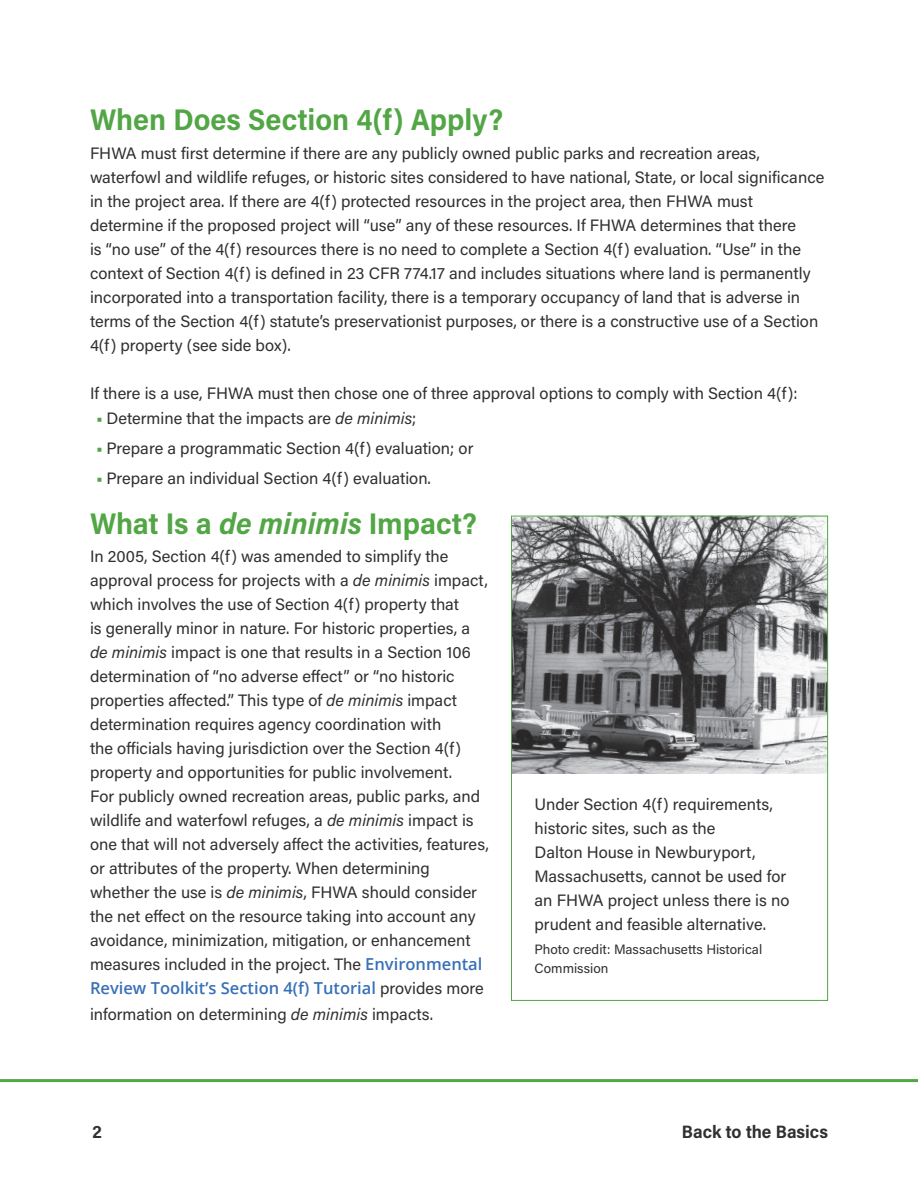
<style>
.page{position:relative;width:918px;height:1188px;background:#fff}
.page>*{position:absolute;margin:0;border:0;box-sizing:border-box;transform-origin:0 0}
.t1{font:30px "Acumin Variable Concept";letter-spacing:.025em;color:#52a645}
.t2{font:18px "Acumin Variable Concept";letter-spacing:.025em;color:#312f30}
.t3{font:16.5px/24px "Acumin Variable Concept";letter-spacing:.02em;color:#312f30}
.t4{font:600 16.5px "Open Sans";color:#3870b7}
.t5{font:13.5px/19.5px "Acumin Variable Concept";letter-spacing:.02em;color:#312f30}
.s1{color:#52a645}
.s2{font-family:"Open Sans";font-weight:600;color:#3870b7}
.s3{font-family:"Acumin Variable Concept";font-weight:400;color:#312f30}
</style>
<div class="page">
<hr style="left:0;top:1079px;width:918px;height:3px;background:#52a645">
<img style="left:513px;top:518px;width:313px;height:256px">
<div style="left:511px;top:516px;width:317px;height:485px;border:1px solid #52a645"></div>
<h1 class="t1" style="left:90px;top:99px;width:414px">When Does Section 4(f) Apply?</h1>
<p class="t3" style="left:90px;top:140px;width:736px">FHWA must first determine if there are any publicly owned public parks and recreation areas, waterfowl and wildlife refuges, or historic sites considered to have national, State, or local significance in the project area. If there are 4(f) protected resources in the project area, then FHWA must determine if the proposed project will “use” any of these resources. If FHWA determines that there<br>is “no use” of the 4(f) resources there is no need to complete a Section 4(f) evaluation. “Use” in the context of Section 4(f) is defined in 23 CFR 774.17 and includes situations where land is permanently incorporated into a transportation facility, there is a temporary occupancy of land that is adverse in terms of the Section 4(f) statute’s preservationist purposes, or there is a constructive use of a Section 4(f) property (see side box).</p>
<p class="t3" style="left:90px;top:380px;width:709px">If there is a use, FHWA must then chose one of three approval options to comply with Section 4(f):</p>
<p class="t3" style="left:96px;top:406px;width:321px"><span class="s1">•</span> Determine that the impacts are de minimis;</p>
<p class="t3" style="left:96px;top:436px;width:379px"><span class="s1">•</span> Prepare a programmatic Section 4(f) evaluation; or</p>
<p class="t3" style="left:96px;top:466px;width:336px"><span class="s1">•</span> Prepare an individual Section 4(f) evaluation.</p>
<h1 class="t1" style="left:90px;top:502px;width:388px">What Is a de minimis Impact?</h1>
<p class="t3" style="left:90px;top:544px;width:400px">In 2005, Section 4(f) was amended to simplify the approval process for projects with a de minimis impact, which involves the use of Section 4(f) property that<br>is generally minor in nature. For historic properties, a de minimis impact is one that results in a Section 106 determination of “no adverse effect” or “no historic properties affected.” This type of de minimis impact determination requires agency coordination with<br>the officials having jurisdiction over the Section 4(f) property and opportunities for public involvement.<br>For publicly owned recreation areas, public parks, and wildlife and waterfowl refuges, a de minimis impact is one that will not adversely affect the activities, features, or attributes of the property. When determining whether the use is de minimis, FHWA should consider the net effect on the resource taking into account any avoidance, minimization, mitigation, or enhancement measures included in the project. The <span class="s2">Environmental</span></p>
<p class="t4" style="left:90px;top:977px;width:395px">Review Toolkit’s Section 4(f) Tutorial <span class="s3">provides more</span></p>
<p class="t3" style="left:90px;top:1001px;width:344px">information on determining de minimis impacts.</p>
<p class="t3" style="left:535px;top:791px;width:256px">Under Section 4(f) requirements, historic sites, such as the<br>Dalton House in Newburyport,<br>Massachusetts, cannot be used for an FHWA project unless there is no prudent and feasible alternative.</p>
<p class="t5" style="left:535px;top:939px;width:229px">Photo credit: Massachusetts Historical<br>Commission</p>
<p class="t2" style="left:93px;top:1119px;width:11px">2</p>
<p class="t2" style="left:682px;top:1119px;width:147px">Back to the Basics</p>
</div>
